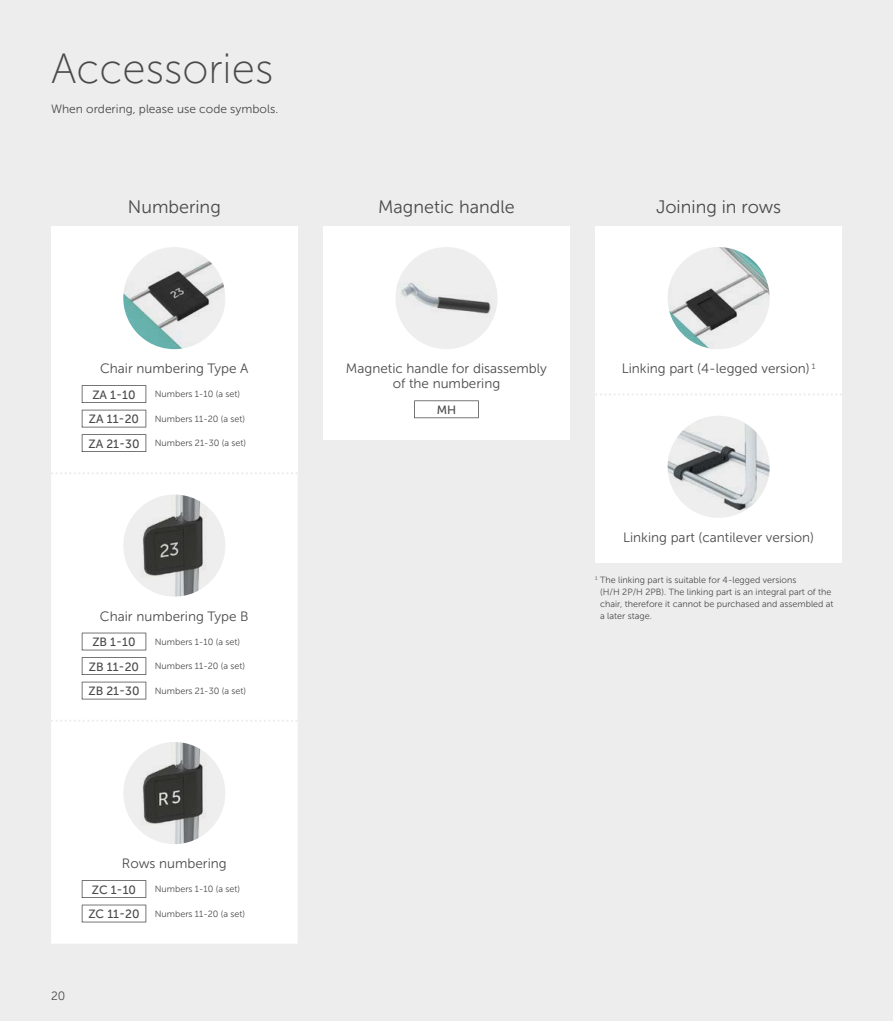
<style>
.page{position:relative;width:893px;height:1021px;background:#fff}
.page>*{position:absolute;margin:0;border:0;box-sizing:border-box;transform-origin:0 0}
.t1{font:42px "Museo Sans 100";color:#4a4a49}
.t2{font:18px "Museo Sans 300";color:#4a4a49}
.t3{font:13.5px/15px "Museo Sans 300";color:#4a4a49;text-align:center}
.t4{font:12px "Museo Sans 500";color:#4a4a49}
.t5{font:12px "Museo Sans 300";color:#4a4a49}
.t6{font:9px/12px "Museo Sans 300";color:#4a4a49}
</style>
<div class="page">
<div style="left:0;top:0;width:893px;height:1020px;background:#ededed"></div>
<div style="left:51px;top:226px;width:247px;height:247px;background:#fff"></div>
<div style="left:51px;top:474px;width:247px;height:469px;background:#fff"></div>
<svg style="left:51px;top:472px;width:246px;height:2px"></svg>
<svg style="left:51px;top:719px;width:247px;height:2px"></svg>
<svg style="left:123px;top:247px;width:102px;height:97px"></svg>
<img style="left:147px;top:341px;width:30px;height:8px">
<img style="left:123px;top:298px;width:25px;height:43px">
<svg style="left:82px;top:385px;width:64px;height:18px"></svg>
<svg style="left:82px;top:409px;width:64px;height:18px"></svg>
<svg style="left:82px;top:434px;width:64px;height:18px"></svg>
<img style="left:123px;top:494px;width:102px;height:102px">
<svg style="left:82px;top:632px;width:64px;height:18px"></svg>
<svg style="left:82px;top:657px;width:64px;height:18px"></svg>
<svg style="left:82px;top:681px;width:64px;height:18px"></svg>
<svg style="left:123px;top:742px;width:102px;height:98px"></svg>
<img style="left:149px;top:837px;width:40px;height:7px">
<img style="left:123px;top:793px;width:27px;height:44px">
<svg style="left:82px;top:880px;width:64px;height:17px"></svg>
<svg style="left:82px;top:904px;width:64px;height:18px"></svg>
<div style="left:323px;top:226px;width:247px;height:213px;background:#fff"></div>
<img style="left:410px;top:291px;width:87px;height:58px">
<svg style="left:396px;top:247px;width:82px;height:85px;background:#e1e1e2"></svg>
<svg style="left:414px;top:400px;width:65px;height:18px"></svg>
<div style="left:595px;top:226px;width:247px;height:168px;background:#fff"></div>
<div style="left:595px;top:394px;width:247px;height:169px;background:#fff"></div>
<svg style="left:595px;top:393px;width:247px;height:2px"></svg>
<svg style="left:669px;top:247px;width:101px;height:99px"></svg>
<svg style="left:690px;top:447px;width:80px;height:68px;background:#d8dadb"></svg>
<img style="left:668px;top:416px;width:97px;height:52px">
<img style="left:668px;top:467px;width:22px;height:42px">
<h1 class="t1" style="left:51px;top:46px;width:224px">Accessories</h1>
<h3 class="t5" style="left:51px;top:102px;width:229px">When ordering, please use code symbols.</h3>
<h2 class="t2" style="left:128px;top:197px;width:94px">Numbering</h2>
<h3 class="t3" style="left:100px;top:361px;width:150px">Chair numbering Type A</h3>
<h3 class="t4" style="left:92px;top:388px;width:45px">ZA 1-10</h3>
<p class="t6" style="left:155px;top:388px;width:87px">Numbers 1-10 (a set)</p>
<h3 class="t4" style="left:89px;top:412px;width:52px">ZA 11-20</h3>
<p class="t6" style="left:155px;top:413px;width:92px">Numbers 11-20 (a set)</p>
<h3 class="t4" style="left:88px;top:437px;width:53px">ZA 21-30</h3>
<p class="t6" style="left:155px;top:437px;width:93px">Numbers 21-30 (a set)</p>
<h3 class="t3" style="left:100px;top:608px;width:150px">Chair numbering Type B</h3>
<h3 class="t4" style="left:92px;top:635px;width:45px">ZB 1-10</h3>
<p class="t6" style="left:155px;top:636px;width:87px">Numbers 1-10 (a set)</p>
<h3 class="t4" style="left:89px;top:660px;width:52px">ZB 11-20</h3>
<p class="t6" style="left:155px;top:660px;width:92px">Numbers 11-20 (a set)</p>
<h3 class="t4" style="left:88px;top:684px;width:53px">ZB 21-30</h3>
<p class="t6" style="left:155px;top:685px;width:93px">Numbers 21-30 (a set)</p>
<h3 class="t3" style="left:122px;top:856px;width:106px">Rows numbering</h3>
<h3 class="t4" style="left:92px;top:882px;width:46px">ZC 1-10</h3>
<p class="t6" style="left:155px;top:883px;width:87px">Numbers 1-10 (a set)</p>
<h3 class="t4" style="left:88px;top:907px;width:53px">ZC 11-20</h3>
<p class="t6" style="left:155px;top:907px;width:92px">Numbers 11-20 (a set)</p>
<h3 class="t5" style="left:51px;top:989px;width:16px">20</h3>
<h2 class="t2" style="left:378px;top:197px;width:138px">Magnetic handle</h2>
<h2 class="t2" style="left:656px;top:197px;width:127px">Joining in rows</h2>
<h3 class="t3" style="left:346px;top:361px;width:202px">Magnetic handle for disassembly of the numbering</h3>
<h3 class="t4" style="left:437px;top:403px;width:21px">MH</h3>
<h3 class="t3" style="left:622px;top:361px;width:195px">Linking part (4-legged version) <sup>1</sup></h3>
<h3 class="t3" style="left:623px;top:530px;width:192px">Linking part (cantilever version)</h3>
<p class="t6" style="left:600px;top:573px;width:235px;text-indent:-5px"><sup>1</sup> The linking part is suitable for 4-legged versions<br>(H/H 2P/H 2PB). The linking part is an integral part of the chair, therefore it cannot be purchased and assembled at a later stage.</p>
</div>
